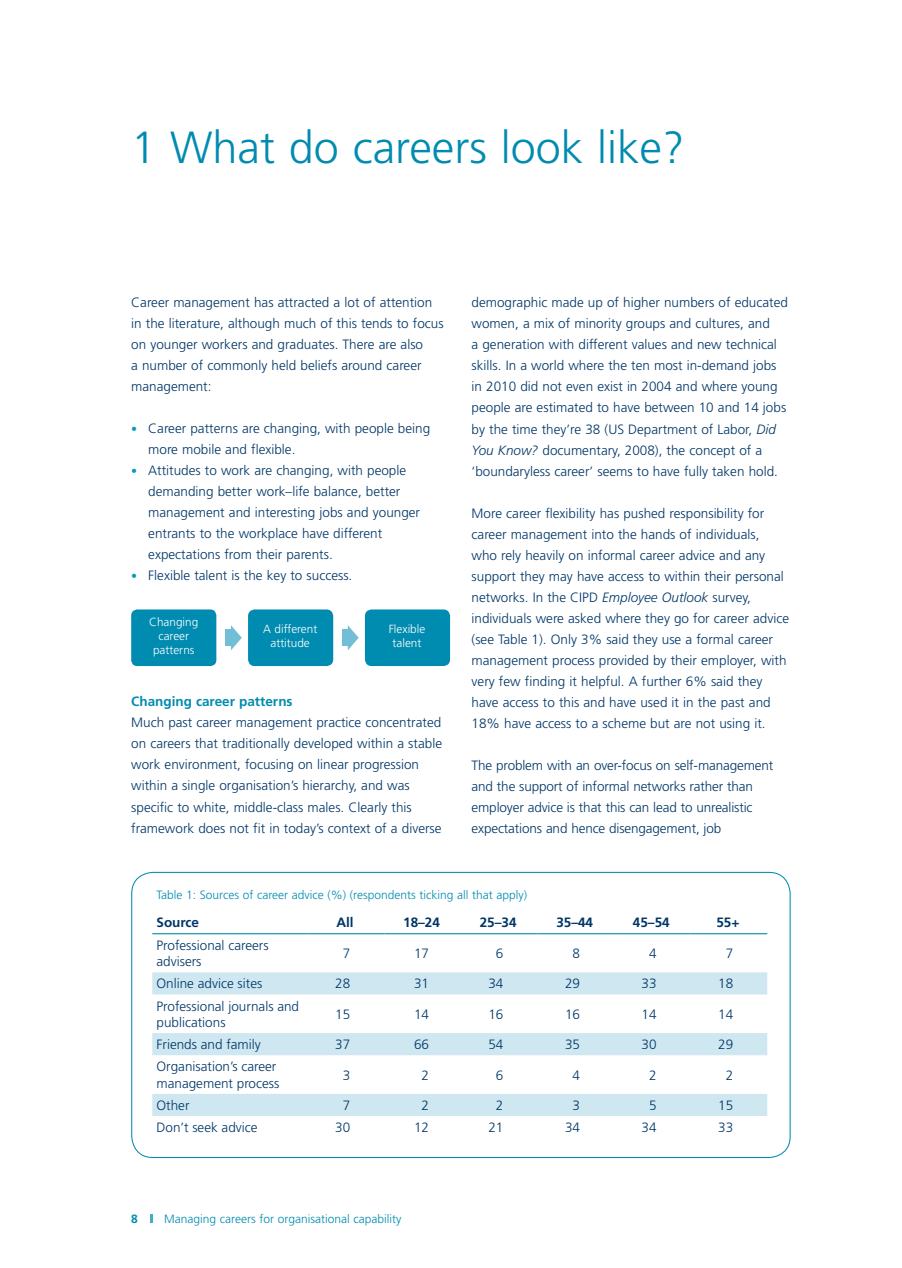
<style>
.page{position:relative;width:902px;height:1268px;background:#fff}
.page>*{position:absolute;margin:0;border:0;box-sizing:border-box;transform-origin:0 0}
.t1{font:300 45px "Frutiger";color:#008bb0}
.t2{font:300 13.5px/21px "Frutiger";color:#003667}
.t3{font:700 13.5px "Frutiger";color:#003667}
.t4{font:700 13.5px "Frutiger";color:#008bb0}
.t5{font:300 12px "Frutiger";color:#008bb0}
.t6{font:700 12px "Frutiger";color:#008bb0}
.t7{font:300 11.7px/14.1px "Frutiger";color:#fff;text-align:center}
.s1{font-size:12px;color:#009bbd}
.s2{font-style:italic}
</style>
<div class="page">
<svg style="left:150px;top:1214px;width:2px;height:9px"></svg>
<div style="left:131px;top:609px;width:85px;height:57px;background:#008bb0;border-radius:6px"></div>
<div style="left:248px;top:609px;width:85px;height:57px;background:#008bb0;border-radius:7px"></div>
<div style="left:365px;top:609px;width:85px;height:57px;background:#008bb0;border-radius:7px"></div>
<svg style="left:231px;top:625px;width:11px;height:25px"></svg>
<div style="left:225px;top:629px;width:6px;height:17px;background:#72bed7"></div>
<svg style="left:348px;top:625px;width:10px;height:25px"></svg>
<div style="left:342px;top:629px;width:6px;height:17px;background:#72bed7"></div>
<svg style="left:152px;top:934px;width:615px;height:1px"></svg>
<svg style="left:152px;top:972px;width:615px;height:144px"></svg>
<hr style="left:152px;top:933px;width:156px;height:1px;background:#008bb0">
<hr style="left:308px;top:933px;width:76px;height:1px;background:#008bb0">
<hr style="left:384px;top:933px;width:77px;height:1px;background:#008bb0">
<hr style="left:461px;top:933px;width:76px;height:1px;background:#008bb0">
<hr style="left:537px;top:933px;width:77px;height:1px;background:#008bb0">
<hr style="left:614px;top:933px;width:76px;height:1px;background:#008bb0">
<hr style="left:690px;top:933px;width:77px;height:1px;background:#008bb0">
<h1 class="t1" style="left:131px;top:122px;width:555px">1 What do careers look like?</h1>
<p class="t2" style="left:131px;top:292px;width:314px">Career management has attracted a lot of attention in the literature, although much of this tends to focus on younger workers and graduates. There are also<br>a number of commonly held beliefs around career management:</p>
<p class="t2" style="left:148px;top:418px;width:283px;text-indent:-17px"><span class="s1">•</span> Career patterns are changing, with people being more mobile and flexible.</p>
<p class="t2" style="left:148px;top:460px;width:273px;text-indent:-17px"><span class="s1">•</span> Attitudes to work are changing, with people demanding better work–life balance, better management and interesting jobs and younger entrants to the workplace have different expectations from their parents.</p>
<p class="t2" style="left:131px;top:565px;width:223px"><span class="s1">•</span> Flexible talent is the key to success.</p>
<p class="t7" style="left:149px;top:615px;width:51px">Changing career patterns</p>
<p class="t7" style="left:263px;top:622px;width:56px">A different attitude</p>
<p class="t7" style="left:389px;top:622px;width:38px">Flexible talent</p>
<p class="t4" style="left:131px;top:694px;width:163px">Changing career patterns</p>
<p class="t2" style="left:131px;top:712px;width:312px">Much past career management practice concentrated on careers that traditionally developed within a stable work environment, focusing on linear progression within a single organisation’s hierarchy, and was specific to white, middle-class males. Clearly this framework does not fit in today’s context of a diverse</p>
<p class="t2" style="left:471px;top:292px;width:318px">demographic made up of higher numbers of educated women, a mix of minority groups and cultures, and<br>a generation with different values and new technical skills. In a world where the ten most in-demand jobs in 2010 did not even exist in 2004 and where young people are estimated to have between 10 and 14 jobs by the time they’re 38 (US Department of Labor, <span class="s2">Did You Know?</span> documentary, 2008), the concept of a ‘boundaryless career’ seems to have fully taken hold.</p>
<p class="t2" style="left:471px;top:502px;width:319px">More career flexibility has pushed responsibility for career management into the hands of individuals,<br>who rely heavily on informal career advice and any support they may have access to within their personal networks. In the CIPD <span class="s2">Employee Outlook</span> survey, individuals were asked where they go for career advice (see Table 1). Only 3% said they use a formal career management process provided by their employer, with very few finding it helpful. A further 6% said they have access to this and have used it in the past and 18% have access to a scheme but are not using it.</p>
<p class="t2" style="left:471px;top:755px;width:303px">The problem with an over-focus on self-management and the support of informal networks rather than employer advice is that this can lead to unrealistic expectations and hence disengagement, job</p>
<p class="t5" style="left:156px;top:888px;width:372px">Table 1: Sources of career advice (%) (respondents ticking all that apply)</p>
<p class="t3" style="left:156px;top:915px;width:44px">Source</p>
<p class="t3" style="left:336px;top:915px;width:19px">All</p>
<p class="t3" style="left:403px;top:915px;width:38px">18–24</p>
<p class="t3" style="left:480px;top:915px;width:38px">25–34</p>
<p class="t3" style="left:556px;top:915px;width:38px">35–44</p>
<p class="t3" style="left:633px;top:915px;width:38px">45–54</p>
<p class="t3" style="left:716px;top:915px;width:25px">55+</p>
<p class="t2" style="left:156px;top:937px;width:114px;line-height:16.5px">Professional careers advisers</p>
<p class="t2" style="left:343px;top:943px;width:9px">7</p>
<p class="t2" style="left:414px;top:943px;width:17px">17</p>
<p class="t2" style="left:496px;top:943px;width:9px">6</p>
<p class="t2" style="left:572px;top:943px;width:9px">8</p>
<p class="t2" style="left:649px;top:943px;width:9px">4</p>
<p class="t2" style="left:725px;top:943px;width:9px">7</p>
<p class="t2" style="left:156px;top:973px;width:107px">Online advice sites</p>
<p class="t2" style="left:335px;top:973px;width:17px">28</p>
<p class="t2" style="left:414px;top:973px;width:17px">31</p>
<p class="t2" style="left:488px;top:973px;width:17px">34</p>
<p class="t2" style="left:565px;top:973px;width:17px">29</p>
<p class="t2" style="left:641px;top:973px;width:17px">33</p>
<p class="t2" style="left:718px;top:973px;width:17px">18</p>
<p class="t2" style="left:156px;top:998px;width:144px;line-height:16.5px">Professional journals and publications</p>
<p class="t2" style="left:335px;top:1004px;width:17px">15</p>
<p class="t2" style="left:414px;top:1004px;width:17px">14</p>
<p class="t2" style="left:488px;top:1004px;width:17px">16</p>
<p class="t2" style="left:565px;top:1004px;width:17px">16</p>
<p class="t2" style="left:641px;top:1004px;width:17px">14</p>
<p class="t2" style="left:718px;top:1004px;width:17px">14</p>
<p class="t2" style="left:156px;top:1034px;width:106px">Friends and family</p>
<p class="t2" style="left:335px;top:1034px;width:17px">37</p>
<p class="t2" style="left:414px;top:1034px;width:17px">66</p>
<p class="t2" style="left:488px;top:1034px;width:17px">54</p>
<p class="t2" style="left:565px;top:1034px;width:17px">35</p>
<p class="t2" style="left:641px;top:1034px;width:17px">30</p>
<p class="t2" style="left:718px;top:1034px;width:17px">29</p>
<p class="t2" style="left:156px;top:1059px;width:124px;line-height:16.5px">Organisation’s career management process</p>
<p class="t2" style="left:343px;top:1065px;width:9px">3</p>
<p class="t2" style="left:421px;top:1065px;width:9px">2</p>
<p class="t2" style="left:496px;top:1065px;width:9px">6</p>
<p class="t2" style="left:572px;top:1065px;width:9px">4</p>
<p class="t2" style="left:649px;top:1065px;width:9px">2</p>
<p class="t2" style="left:725px;top:1065px;width:9px">2</p>
<p class="t2" style="left:156px;top:1095px;width:34px">Other</p>
<p class="t2" style="left:343px;top:1095px;width:9px">7</p>
<p class="t2" style="left:421px;top:1095px;width:9px">2</p>
<p class="t2" style="left:496px;top:1095px;width:9px">2</p>
<p class="t2" style="left:572px;top:1095px;width:9px">3</p>
<p class="t2" style="left:649px;top:1095px;width:9px">5</p>
<p class="t2" style="left:718px;top:1095px;width:17px">15</p>
<p class="t2" style="left:156px;top:1117px;width:103px">Don’t seek advice</p>
<p class="t2" style="left:335px;top:1117px;width:17px">30</p>
<p class="t2" style="left:414px;top:1117px;width:17px">12</p>
<p class="t2" style="left:488px;top:1117px;width:17px">21</p>
<p class="t2" style="left:565px;top:1117px;width:17px">34</p>
<p class="t2" style="left:641px;top:1117px;width:17px">34</p>
<p class="t2" style="left:718px;top:1117px;width:17px">33</p>
<p class="t6" style="left:131px;top:1212px;width:8px">8</p>
<p class="t5" style="left:164px;top:1212px;width:239px">Managing careers for organisational capability</p>
</div>
